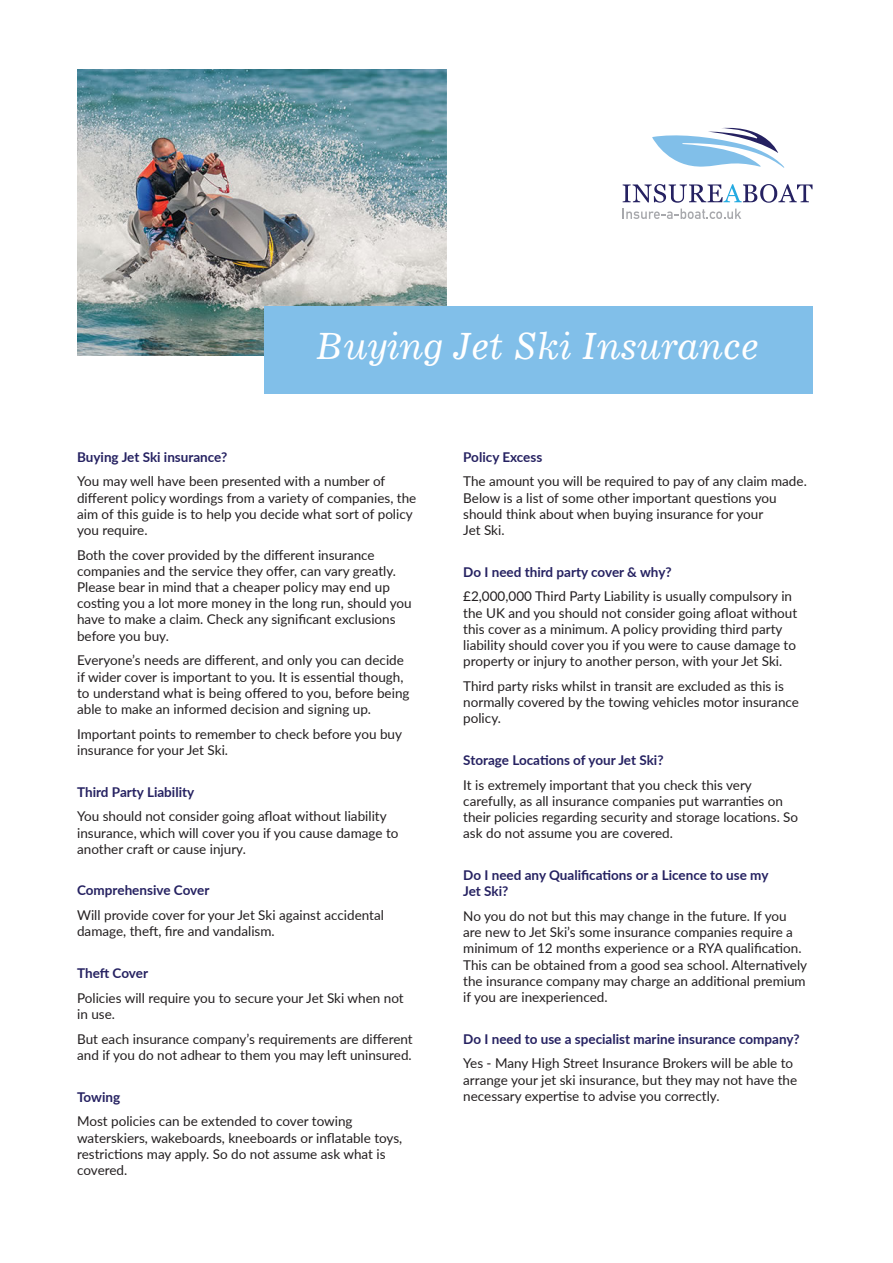
<style>
.page{position:relative;width:893px;height:1263px;background:#fff}
.page>*{position:absolute;margin:0;border:0;box-sizing:border-box;transform-origin:0 0}
.t1{font:italic 36px "Corona LT Std";color:#fff}
.t2{font:13.5px/16.2px "Lato";color:#231f20}
.t3{font:700 13.5px/16.2px "Lato";color:#252161}
</style>
<div class="page">
<svg style="left:652px;top:127px;width:132px;height:41px"></svg>
<svg style="left:623px;top:184px;width:189px;height:19px"></svg>
<svg style="left:623px;top:209px;width:118px;height:10px"></svg>
<img style="left:77px;top:69px;width:369px;height:286px">
<div style="left:264px;top:306px;width:548px;height:87px;background:#81bfe9"></div>
<p class="t1" style="left:316px;top:324px;width:445px">Buying Jet Ski Insurance</p>
<p class="t3" style="left:77px;top:448px;width:152px">Buying Jet Ski insurance?</p>
<p class="t2" style="left:77px;top:473px;width:341px">You may well have been presented with a number of different policy wordings from a variety of companies, the aim of this guide is to help you decide what sort of policy you require.</p>
<p class="t2" style="left:77px;top:546px;width:336px">Both the cover provided by the different insurance companies and the service they offer, can vary greatly.<br>Please bear in mind that a cheaper policy may end up costing you a lot more money in the long run, should you have to make a claim. Check any significant exclusions before you buy.</p>
<p class="t2" style="left:77px;top:652px;width:334px">Everyone’s needs are different, and only you can decide if wider cover is important to you. It is essential though, to understand what is being offered to you, before being able to make an informed decision and signing up.</p>
<p class="t2" style="left:77px;top:725px;width:326px">Important points to remember to check before you buy insurance for your Jet Ski.</p>
<p class="t3" style="left:77px;top:783px;width:119px">Third Party Liability</p>
<p class="t2" style="left:77px;top:808px;width:323px">You should not consider going afloat without liability insurance, which will cover you if you cause damage to another craft or cause injury.</p>
<p class="t3" style="left:77px;top:882px;width:134px">Comprehensive Cover</p>
<p class="t2" style="left:77px;top:906px;width:308px">Will provide cover for your Jet Ski against accidental damage, theft, fire and vandalism.</p>
<p class="t3" style="left:77px;top:964px;width:73px">Theft Cover</p>
<p class="t2" style="left:77px;top:989px;width:328px">Policies will require you to secure your Jet Ski when not in use.</p>
<p class="t2" style="left:77px;top:1030px;width:337px">But each insurance company’s requirements are different and if you do not adhear to them you may left uninsured.</p>
<p class="t3" style="left:77px;top:1088px;width:45px">Towing</p>
<p class="t2" style="left:77px;top:1113px;width:327px">Most policies can be extended to cover towing waterskiers, wakeboards, kneeboards or inflatable toys, restrictions may apply. So do not assume ask what is covered.</p>
<p class="t3" style="left:463px;top:448px;width:81px">Policy Excess</p>
<p class="t2" style="left:463px;top:473px;width:345px">The amount you will be required to pay of any claim made.<br>Below is a list of some other important questions you should think about when buying insurance for your<br>Jet Ski.</p>
<p class="t3" style="left:463px;top:563px;width:210px">Do I need third party cover &amp; why?</p>
<p class="t2" style="left:463px;top:588px;width:335px">£2,000,000 Third Party Liability is usually compulsory in the UK and you should not consider going afloat without this cover as a minimum. A policy providing third party liability should cover you if you were to cause damage to property or injury to another person, with your Jet Ski.</p>
<p class="t2" style="left:463px;top:677px;width:337px">Third party risks whilst in transit are excluded as this is normally covered by the towing vehicles motor insurance policy.</p>
<p class="t3" style="left:463px;top:751px;width:202px">Storage Locations of your Jet Ski?</p>
<p class="t2" style="left:463px;top:776px;width:336px">It is extremely important that you check this very carefully, as all insurance companies put warranties on their policies regarding security and storage locations. So ask do not assume you are covered.</p>
<p class="t3" style="left:463px;top:866px;width:307px">Do I need any Qualifications or a Licence to use my<br>Jet Ski?</p>
<p class="t2" style="left:463px;top:907px;width:345px">No you do not but this may change in the future. If you are new to Jet Ski’s some insurance companies require a minimum of 12 months experience or a RYA qualification.<br>This can be obtained from a good sea school. Alternatively the insurance company may charge an additional premium if you are inexperienced.</p>
<p class="t3" style="left:463px;top:1030px;width:338px">Do I need to use a specialist marine insurance company?</p>
<p class="t2" style="left:463px;top:1055px;width:335px">Yes - Many High Street Insurance Brokers will be able to arrange your jet ski insurance, but they may not have the necessary expertise to advise you correctly.</p>
</div>
